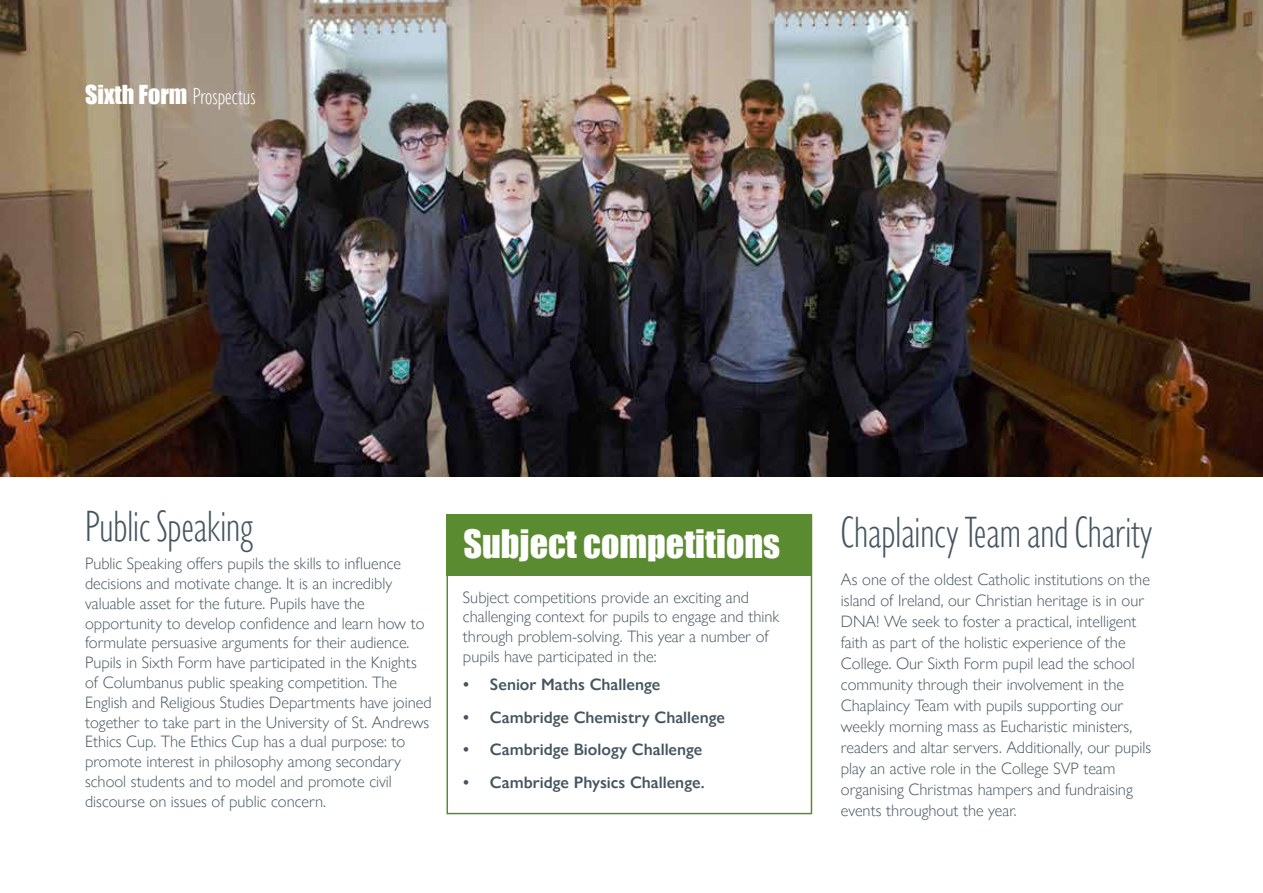
<style>
.page{position:relative;width:1263px;height:893px;background:#fff}
.page>*{position:absolute;margin:0;border:0;box-sizing:border-box;transform-origin:0 0}
.t1{font:300 condensed 45px "Gill Sans Nova";color:#455560}
.t2{font:36px "Impact";color:#fff}
.t3{font:300 condensed 24px "Gill Sans Nova";color:#fff}
.t4{font:300 16.5px/19.8px "Gill Sans Nova";color:#455560}
.t5{font:600 16.5px "Gill Sans Nova";color:#455560}
.s1{font-family:"Impact";font-weight:400;font-stretch:normal}
</style>
<div class="page">
<img style="left:0;top:0;width:1263px;height:476px">
<div style="left:446px;top:514px;width:366px;height:300px;border:2px solid #5b8b30"></div>
<div style="left:446px;top:514px;width:366px;height:62px;background:#5b8b30"></div>
<h3 class="t3" style="left:85px;top:81px;width:172px"><span class="s1">Sixth Form</span> Prospectus</h3>
<h1 class="t1" style="left:85px;top:497px;width:170px">Public Speaking</h1>
<p class="t4" style="left:85px;top:554px;width:348px">Public Speaking offers pupils the skills to influence decisions and motivate change. It is an incredibly valuable asset for the future. Pupils have the opportunity to develop confidence and learn how to formulate persuasive arguments for their audience.<br>Pupils in Sixth Form have participated in the Knights of Columbanus public speaking competition. The English and Religious Studies Departments have joined together to take part in the University of St. Andrews Ethics Cup. The Ethics Cup has a dual purpose: to promote interest in philosophy among secondary school students and to model and promote civil discourse on issues of public concern.</p>
<h2 class="t2" style="left:463px;top:516px;width:318px">Subject competitions</h2>
<p class="t4" style="left:463px;top:587px;width:318px">Subject competitions provide an exciting and challenging context for pupils to engage and think through problem-solving. This year a number of pupils have participated in the:</p>
<p class="t5" style="left:463px;top:674px;width:199px">• Senior Maths Challenge</p>
<p class="t5" style="left:463px;top:707px;width:264px">• Cambridge Chemistry Challenge</p>
<p class="t5" style="left:463px;top:739px;width:241px">• Cambridge Biology Challenge</p>
<p class="t5" style="left:463px;top:772px;width:243px">• Cambridge Physics Challenge.</p>
<h1 class="t1" style="left:841px;top:504px;width:313px">Chaplaincy Team and Charity</h1>
<p class="t4" style="left:841px;top:569px;width:312px;line-height:21px">As one of the oldest Catholic institutions on the island of Ireland, our Christian heritage is in our DNA! We seek to foster a practical, intelligent faith as part of the holistic experience of the College. Our Sixth Form pupil lead the school community through their involvement in the Chaplaincy Team with pupils supporting our weekly morning mass as Eucharistic ministers, readers and altar servers. Additionally, our pupils play an active role in the College SVP team organising Christmas hampers and fundraising events throughout the year.</p>
</div>
